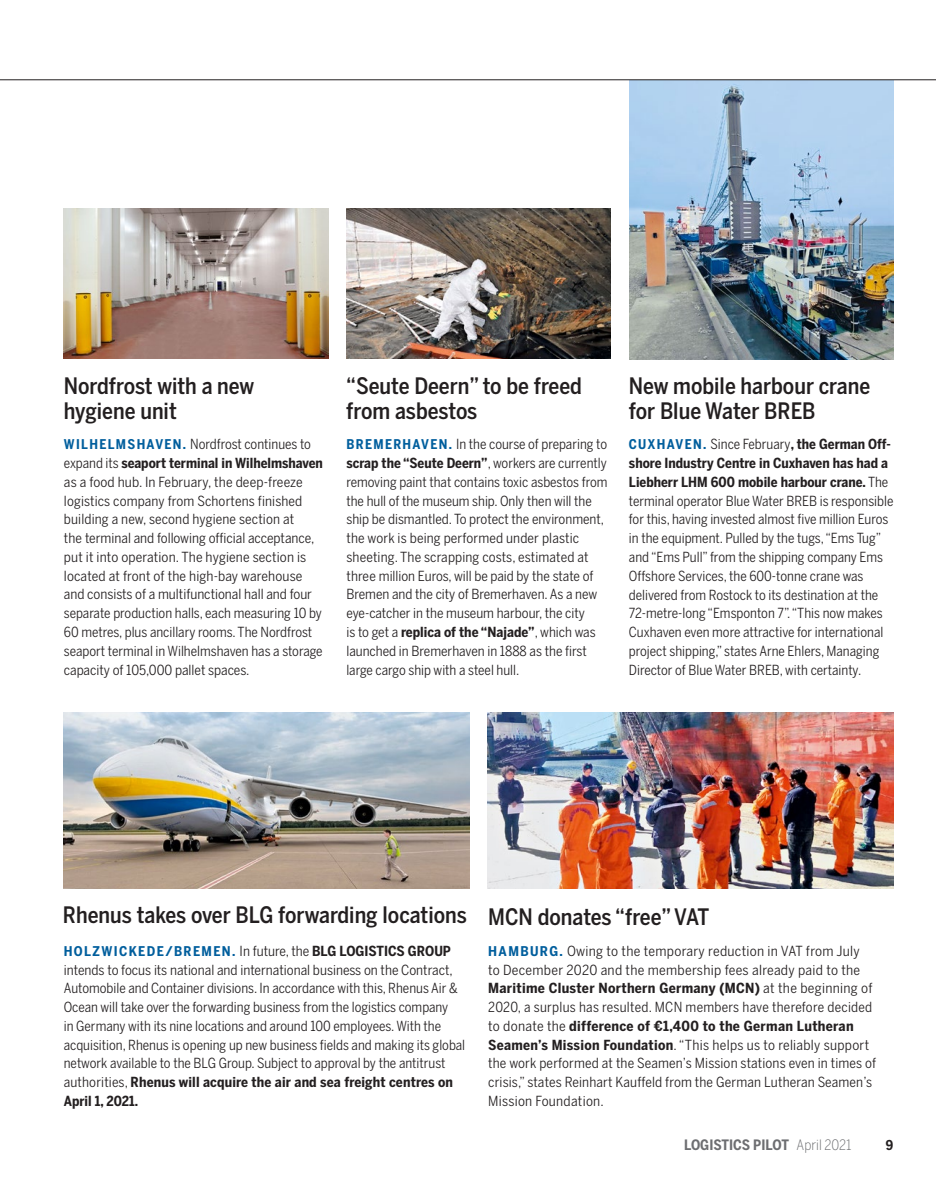
<style>
.page{position:relative;width:936px;height:1191px;background:#fff}
.page>*{position:absolute;margin:0;border:0;box-sizing:border-box;transform-origin:0 0}
.t1{font:500 22.5px/25.5px "Benton Sans Condensed";color:#231f20}
.t2{font:700 14.25px "Benton Sans Condensed";color:#6d6e71}
.t3{font:13.8px/18.8px "Benton Sans Condensed";color:#231f20}
.t4{font:13.8px/18.8px "Benton Sans Condensed";color:#231f20;scale:1.04 1}
.t5{font:700 13.5px "Benton Sans Condensed";color:#231f20}
.t6{font:700 13.35px "Benton Sans Condensed";letter-spacing:.1em;color:#005e9d}
.s1{font-weight:700;font-size:13.35px;color:#005e9d}
.s2{font-weight:700}
.s3{font-weight:400;font-size:13.8px;color:#231f20}
.s4{font-size:13.8px;color:#231f20}
.s5{font-weight:300}
</style>
<div class="page">
<img style="left:64px;top:209px;width:264px;height:149px">
<img style="left:346px;top:209px;width:265px;height:149px">
<img style="left:629px;top:81px;width:264px;height:278px">
<img style="left:488px;top:712px;width:405px;height:177px">
<img style="left:64px;top:712px;width:405px;height:177px">
<hr style="left:0;top:80px;width:935px;height:1px;background:#231f20">
<h1 class="t1" style="left:64px;top:373px;width:192px">Nordfrost with a new hygiene unit</h1>
<h1 class="t1" style="left:346px;top:373px;width:237px">“Seute Deern” to be freed from asbestos</h1>
<h1 class="t1" style="left:629px;top:373px;width:243px">New mobile harbour crane for Blue Water BREB</h1>
<p class="t3" style="left:64px;top:435px;width:260px"><span class="s1">WILHELMSHAVEN.</span> Nordfrost continues to expand its <span class="s2">seaport terminal in Wilhelmshaven </span>as a food hub. In February, the deep-freeze logistics company from Schortens finished building a new, second hygiene section at<br>the terminal and following official acceptance, put it into operation. The hygiene section is located at front of the high-bay warehouse and consists of a multifunctional hall and four separate production halls, each measuring 10 by 60 metres, plus ancillary rooms. The Nordfrost seaport terminal in Wilhelmshaven has a storage capacity of 105,000 pallet spaces.</p>
<p class="t3" style="left:346px;top:435px;width:262px"><span class="s1">BREMERHAVEN.</span> In the course of preparing to <span class="s2">scrap the “Seute Deern”</span>, workers are currently removing paint that contains toxic asbestos from the hull of the museum ship. Only then will the ship be dismantled. To protect the environment, the work is being performed under plastic sheeting. The scrapping costs, estimated at three million Euros, will be paid by the state of Bremen and the city of Bremerhaven. As a new eye-catcher in the museum harbour, the city<br>is to get a <span class="s2">replica of the “Najade”</span>, which was launched in Bremerhaven in 1888 as the first large cargo ship with a steel hull.</p>
<p class="t3" style="left:629px;top:435px;width:266px"><span class="s1">CUXHAVEN.</span> Since February<span class="s2">, the German Off&shy;shore Industry Centre in Cuxhaven has had a Liebherr LHM 600 mobile harbour crane.</span> The terminal operator Blue Water BREB is responsible for this, having invested almost five million Euros in the equipment. Pulled by the tugs, “Ems Tug” and “Ems Pull” from the shipping company Ems Offshore Services, the 600-tonne crane was delivered from Rostock to its destination at the 72-metre-long “Emsponton 7”. “This now makes Cuxhaven even more attractive for international project shipping,” states Arne Ehlers, Managing Director of Blue Water BREB, with certainty.</p>
<h1 class="t1" style="left:63px;top:902px;width:405px">Rhenus takes over BLG forwarding locations</h1>
<p class="t6" style="left:64px;top:942px;width:388px">HOLZWICKEDE/BREMEN. <span class="s3">In future, the</span> <span class="s4">BLG LOGISTICS GROUP</span></p>
<p class="t3" style="left:64px;top:960px;width:403px">intends to focus its national and international business on the Contract, Automobile and Container divisions. In accordance with this, Rhenus Air &amp; Ocean will take over the forwarding business from the logistics company<br>in Germany with its nine locations and around 100 employees. With the acquisition, Rhenus is opening up new business fields and making its global network available to the BLG Group. Subject to approval by the antitrust authorities, <span class="s2">Rhenus will acquire the air and sea freight centres on April 1, 2021.</span></p>
<h1 class="t1" style="left:488px;top:904px;width:223px">MCN donates “free” VAT</h1>
<p class="t4" style="left:488px;top:941px;width:374px"><span class="s1">HAMBURG.</span> Owing to the temporary reduction in VAT from July<br>to December 2020 and the membership fees already paid to the <span class="s2">Maritime Cluster Northern Germany (MCN)</span> at the beginning of 2020, a surplus has resulted. MCN members have therefore decided to donate the <span class="s2">difference of €1,400 to the German Lutheran Seamen’s Mission Foundation</span>. “This helps us to reliably support the work performed at the Seamen’s Mission stations even in times of crisis,” states Reinhart Kauffeld from the German Lutheran Seamen’s Mission Foundation.</p>
<p class="t2" style="left:684px;top:1136px;width:169px">LOGISTICS PILOT <span class="s5">April 2021</span></p>
<p class="t5" style="left:885px;top:1137px;width:9px">9</p>
</div>
